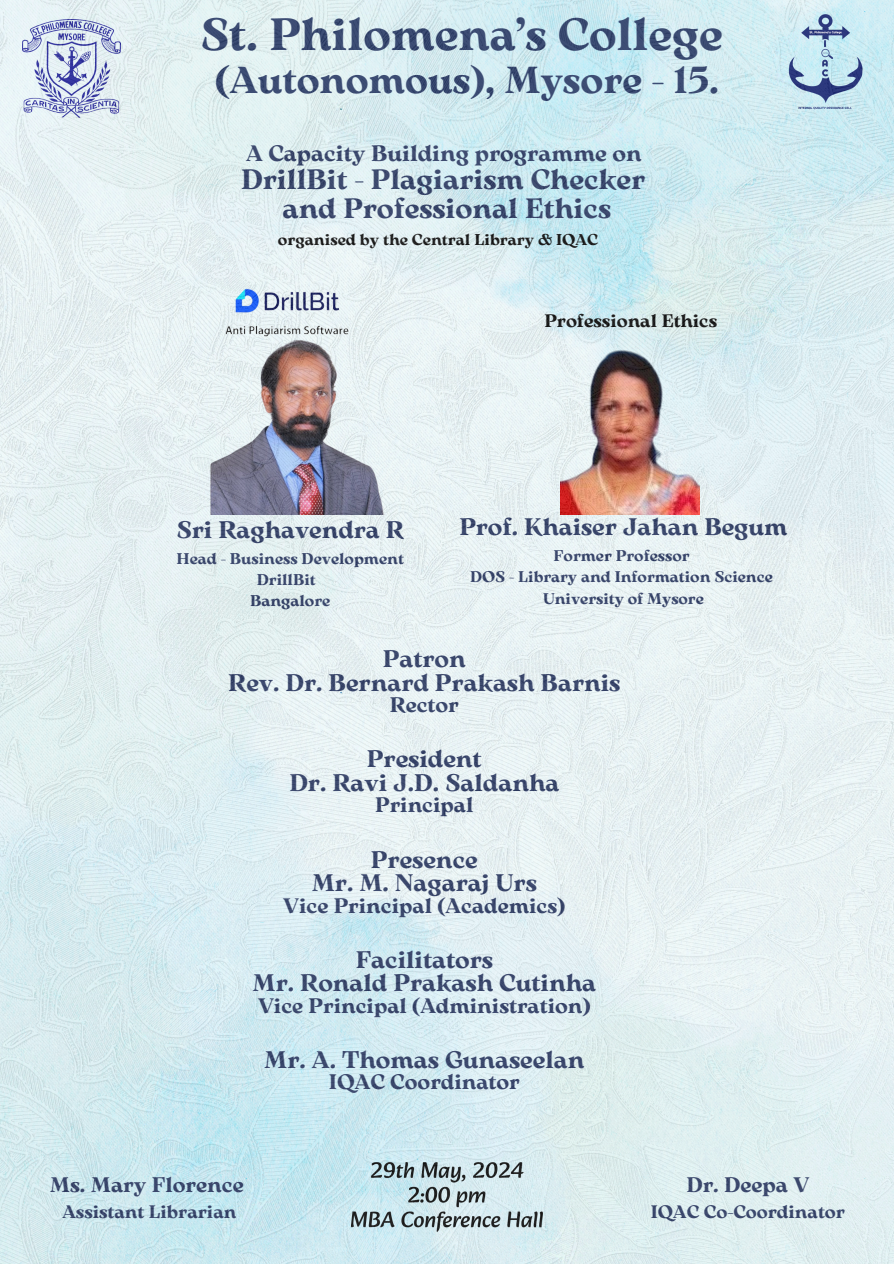
<style>
.page{position:relative;width:894px;height:1264px;background:#fff}
.page>*{position:absolute;margin:0;border:0;box-sizing:border-box;transform-origin:0 0}
.t1{font:700 45px "Arsenica Antiqua";color:#1d305e}
.t2{font:700 37.5px "Arsenica Antiqua";color:#1d305e}
.t3{font:700 27.9px/29.2px "Arsenica Antiqua";color:#202f5a;text-align:center}
.t4{font:700 23.85px/23.7px "Arsenica Antiqua";color:#202f5a;text-align:center}
.t5{font:700 22.35px "Arsenica Antiqua";color:#202f5a}
.t6{font:700 21px "Arsenica Antiqua";color:#202f5a}
.t7{font:700 20.85px "Arsenica Antiqua";color:#202f5a}
.t8{font:700 18px "Arsenica Antiqua";color:#202f5a}
.t9{font:700 18px "Arsenica Antiqua";color:#000}
.t10{font:700 15.6px "Arsenica Antiqua";color:#000}
.t11{font:700 15.45px "Arsenica Antiqua";color:#202f5a}
</style>
<div class="page">
<img style="left:0;top:0;width:893px;height:1263px">
<img style="left:221px;top:286px;width:131px;height:52px">
<img style="left:210px;top:339px;width:175px;height:175px">
<img style="left:351px;top:1162px;width:191px;height:69px">
<img style="left:560px;top:346px;width:139px;height:168px">
<img style="left:22px;top:19px;width:98px;height:98px">
<img style="left:775px;top:13px;width:97px;height:97px">
<p class="t1" style="left:200px;top:18px;width:524px">St. Philomena’s College</p>
<h1 class="t2" style="left:215px;top:66px;width:505px">(Autonomous), Mysore - 15.</h1>
<p class="t5" style="left:246px;top:145px;width:397px">A Capacity Building programme on</p>
<p class="t3" style="left:241px;top:167px;width:405px">DrillBit - Plagiarism Checker and Professional Ethics</p>
<p class="t10" style="left:278px;top:234px;width:321px">organised by the Central Library &amp; IQAC</p>
<p class="t9" style="left:544px;top:313px;width:174px">Professional Ethics</p>
<p class="t4" style="left:176px;top:519px;width:229px">Sri Raghavendra R</p>
<p class="t11" style="left:176px;top:552px;width:229px">Head - Business Development</p>
<p class="t11" style="left:257px;top:574px;width:60px">DrillBit</p>
<h5 class="t11" style="left:250px;top:595px;width:82px">Bangalore</h5>
<h4 class="t4" style="left:459px;top:517px;width:330px">Prof. Khaiser Jahan Begum</h4>
<h4 class="t11" style="left:553px;top:550px;width:137px">Former Professor</h4>
<h3 class="t11" style="left:470px;top:571px;width:304px">DOS - Library and Information Science</h3>
<h5 class="t11" style="left:543px;top:592px;width:162px">University of Mysore</h5>
<p class="t4" style="left:228px;top:649px;width:393px">Patron<br>Rev. Dr. Bernard Prakash Barnis</p>
<p class="t7" style="left:390px;top:697px;width:70px">Rector</p>
<p class="t4" style="left:289px;top:749px;width:271px">President<br>Dr. Ravi J.D. Saldanha</p>
<p class="t7" style="left:375px;top:797px;width:100px">Principal</p>
<p class="t4" style="left:312px;top:849px;width:226px">Presence<br>Mr. M. Nagaraj Urs</p>
<p class="t7" style="left:283px;top:897px;width:283px">Vice Principal (Academics)</p>
<h3 class="t4" style="left:252px;top:949px;width:345px">Facilitators<br>Mr. Ronald Prakash Cutinha</h3>
<h3 class="t7" style="left:258px;top:997px;width:334px">Vice Principal (Administration)</h3>
<h3 class="t4" style="left:264px;top:1049px;width:321px">Mr. A. Thomas Gunaseelan</h3>
<h3 class="t7" style="left:329px;top:1074px;width:192px">IQAC Coordinator</h3>
<p class="t6" style="left:50px;top:1176px;width:196px">Ms. Mary Florence</p>
<p class="t8" style="left:62px;top:1205px;width:175px">Assistant Librarian</p>
<p class="t6" style="left:686px;top:1176px;width:125px">Dr. Deepa V</p>
<p class="t8" style="left:650px;top:1205px;width:195px">IQAC Co-Coordinator</p>
</div>
